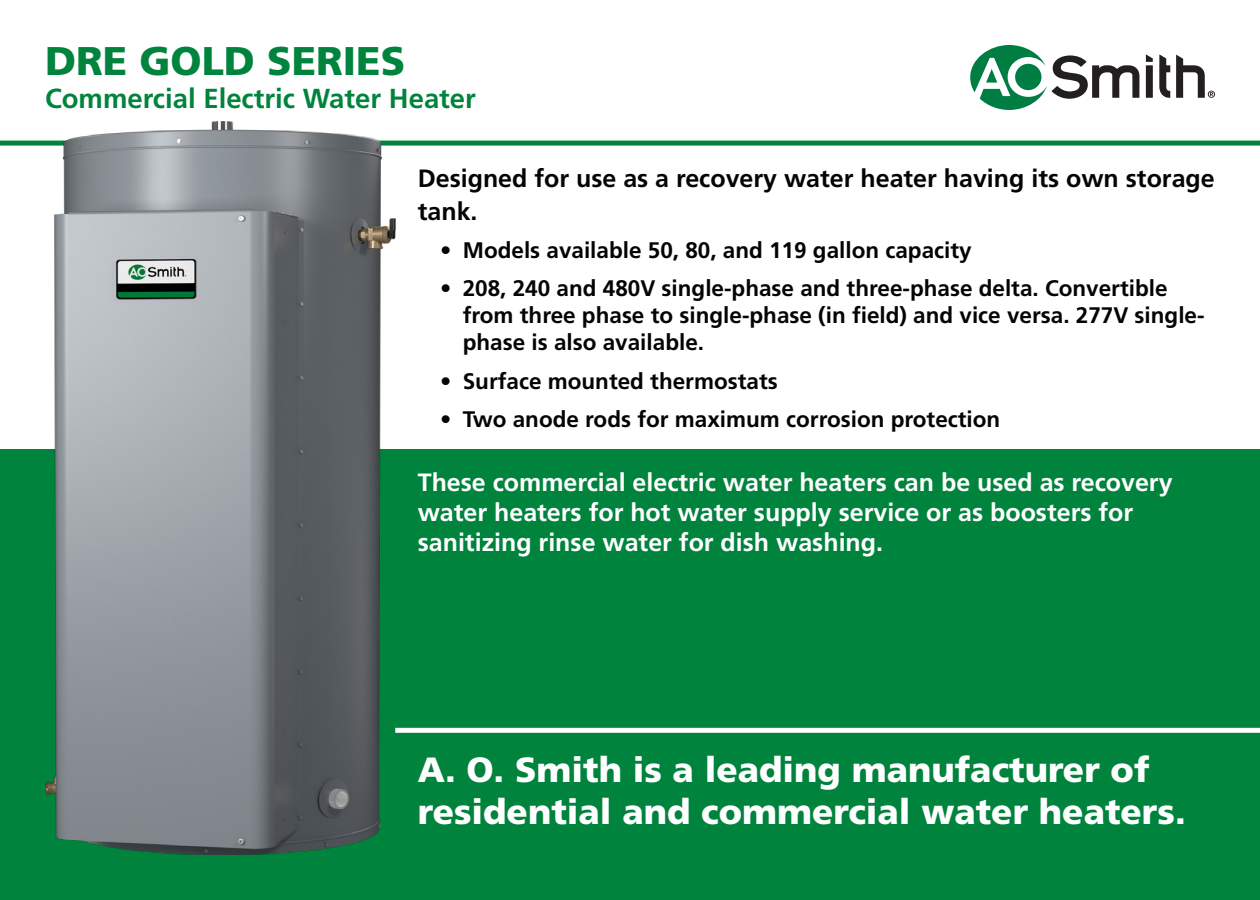
<style>
.page{position:relative;width:1260px;height:900px;background:#fff}
.page>*{position:absolute;margin:0;border:0;box-sizing:border-box;transform-origin:0 0}
.t1{font:900 40px "Frutiger LT Std";color:#00843d}
.t2{font:900 35px/42px "Frutiger LT Std";color:#fff}
.t3{font:700 27.5px "Frutiger LT Std";color:#00843d}
.t4{font:700 25px/30px "Frutiger LT Std";color:#fff}
.t5{font:700 25px/33px "Frutiger LT Std";color:#040503}
.t6{font:700 22.5px/27px "Frutiger LT Std";color:#040503}
</style>
<div class="page">
<div style="left:0;top:449px;width:1260px;height:451px;background:#00843d"></div>
<div style="left:0;top:141px;width:1260px;height:5px;background:#00843d"></div>
<img style="left:45px;top:121px;width:350px;height:734px">
<svg style="left:1159px;top:55px;width:11px;height:43px"></svg>
<svg style="left:1146px;top:55px;width:7px;height:43px"></svg>
<svg style="left:1176px;top:55px;width:39px;height:43px"></svg>
<svg style="left:970px;top:45px;width:169px;height:65px"></svg>
<div style="left:395px;top:728px;width:865px;height:5px;background:#fff"></div>
<p class="t1" style="left:45px;top:37px;width:362px">DRE GOLD SERIES</p>
<p class="t3" style="left:45px;top:82px;width:432px">Commercial Electric Water Heater</p>
<p class="t5" style="left:418px;top:162px;width:798px">Designed for use as a recovery water heater having its own storage tank.</p>
<p class="t6" style="left:440px;top:237px;width:533px">• Models available 50, 80, and 119 gallon capacity</p>
<p class="t6" style="left:463px;top:275px;width:743px;text-indent:-22px">• 208, 240 and 480V single-phase and three-phase delta. Convertible from three phase to single-phase (in field) and vice versa. 277V single&shy;phase is also available.</p>
<p class="t6" style="left:440px;top:367px;width:339px">• Surface mounted thermostats</p>
<p class="t6" style="left:440px;top:406px;width:562px">• Two anode rods for maximum corrosion protection</p>
<p class="t4" style="left:418px;top:468px;width:756px">These commercial electric water heaters can be used as recovery water heaters for hot water supply service or as boosters for sanitizing rinse water for dish washing.</p>
<p class="t2" style="left:418px;top:748px;width:769px">A. O. Smith is a leading manufacturer of residential and commercial water heaters.</p>
</div>
